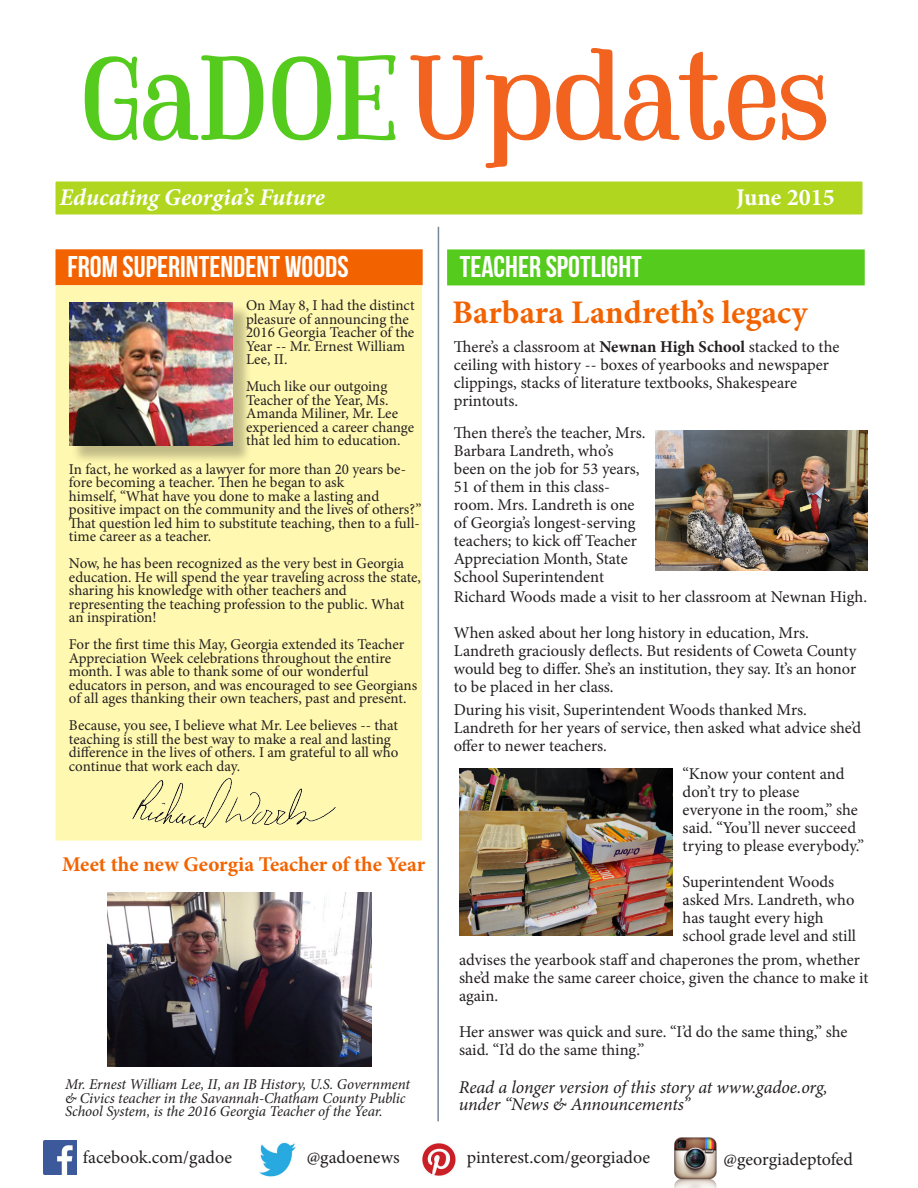
<style>
.page{position:relative;width:918px;height:1188px;background:#fff}
.page>*{position:absolute;margin:0;border:0;box-sizing:border-box;transform-origin:0 0}
.t1{font:120px "Mount PERSONALUSEONLY";color:#f26320}
.t2{font:700 33px "Minion Pro";color:#f26300}
.t3{font:30px "Bebas Neue";color:#fff}
.t4{font:italic 700 24px "Minion Pro";letter-spacing:-.005em;color:#fff}
.t5{font:700 24px "Minion Pro";color:#fff}
.t6{font:700 21px "Minion Pro";color:#f26300}
.t7{font:italic 18px/16.5px "Minion Pro";letter-spacing:-.005em;color:#231f20}
.t8{font:18px "Minion Pro";color:#231f20}
.t9{font:16.5px/18px "Minion Pro";letter-spacing:-.005em;color:#231f20}
.t10{font:15px/13.5px "Minion Pro";letter-spacing:-.005em;color:#231f20}
.t11{font:italic 15px/13.5px "Minion Pro";letter-spacing:-.005em;color:#231f20}
.s1{color:#55cb1e}
.s2{font-weight:700}
</style>
<div class="page">
<div style="left:54px;top:180px;width:810px;height:36px;background:#b1d620;border:2px solid #fff"></div>
<hr style="left:437px;top:227px;width:2px;height:894px;background:#789">
<div style="left:56px;top:249px;width:367px;height:36px;background:#f26300;border:2px solid #f26300"></div>
<div style="left:56px;top:286px;width:365px;height:554px;background:#fff8b0"></div>
<div style="left:71px;top:305px;width:181px;height:159px;background:#231f20;opacity:.29"></div>
<img style="left:69px;top:302px;width:164px;height:143px">
<div style="left:56px;top:285px;width:366px;height:556px;border:2px solid #fff8b0"></div>
<div style="left:447px;top:249px;width:418px;height:36px;background:#55cb1e;border:2px solid #55cb1e"></div>
<img style="left:123px;top:778px;width:220px;height:63px">
<img style="left:43px;top:1140px;width:33px;height:34px">
<img style="left:259px;top:1142px;width:37px;height:35px">
<img style="left:422px;top:1143px;width:34px;height:33px">
<img style="left:674px;top:1137px;width:43px;height:51px">
<img style="left:108px;top:893px;width:264px;height:173px">
<img style="left:656px;top:430px;width:212px;height:140px">
<img style="left:459px;top:769px;width:213px;height:167px">
<p class="t1" style="left:85px;top:26px;width:750px"><span class="s1">GaDOE</span>Updates</p>
<p class="t4" style="left:59px;top:180px;width:267px">Educating Georgia’s Future</p>
<p class="t5" style="left:736px;top:180px;width:100px">June 2015</p>
<p class="t3" style="left:68px;top:250px;width:283px">FROM SUPERINTENDENT WOODS</p>
<p class="t10" style="left:246px;top:299px;width:170px">On May 8, I had the distinct pleasure of announcing the<br>2016 Georgia Teacher of the<br>Year -- Mr. Ernest William<br>Lee, II.</p>
<p class="t10" style="left:246px;top:380px;width:170px">Much like our outgoing<br>Teacher of the Year, Ms.<br>Amanda Miliner, Mr. Lee experienced a career change that led him to education.</p>
<p class="t10" style="left:69px;top:462px;width:339px">In fact, he worked as a lawyer for more than 20 years be&shy;fore becoming a teacher. Then he began to ask</p>
<p class="t10" style="left:69px;top:489px;width:312px">himself, “What have you done to make a lasting and</p>
<p class="t10" style="left:69px;top:503px;width:354px;text-align:justify">positive impact on the community and the lives of others?” That question led him to substitute teaching, then to a full&shy;time career as a teacher.</p>
<p class="t10" style="left:69px;top:557px;width:353px">Now, he has been recognized as the very best in Georgia education. He will spend the year traveling across the state, sharing his knowledge with other teachers and</p>
<p class="t10" style="left:69px;top:597px;width:337px">representing the teaching profession to the public. What</p>
<p class="t10" style="left:69px;top:611px;width:89px">an inspiration!</p>
<p class="t10" style="left:69px;top:638px;width:337px">For the first time this May, Georgia extended its Teacher<br>Appreciation Week celebrations throughout the entire month. I was able to thank some of our wonderful</p>
<p class="t10" style="left:69px;top:678px;width:350px">educators in person, and was encouraged to see Georgians of all ages thanking their own teachers, past and present.</p>
<p class="t10" style="left:69px;top:719px;width:331px">Because, you see, I believe what Mr. Lee believes -- that teaching is still the best way to make a real and lasting difference in the lives of others. I am grateful to all who continue that work each day.</p>
<p class="t6" style="left:62px;top:849px;width:365px">Meet the new Georgia Teacher of the Year</p>
<p class="t11" style="left:65px;top:1078px;width:346px">Mr. Ernest William Lee, II, an IB History, U.S. Government &amp; Civics teacher in the Savannah-Chatham County Public<br>School System, is the 2016 Georgia Teacher of the Year.</p>
<p class="t3" style="left:460px;top:251px;width:184px">TEACHER SPOTLIGHT</p>
<p class="t2" style="left:452px;top:290px;width:357px">Barbara Landreth’s legacy</p>
<p class="t9" style="left:454px;top:338px;width:387px">There’s a classroom at <span class="s2">Newnan High School</span> stacked to the ceiling with history -- boxes of yearbooks and newspaper clippings, stacks of literature textbooks, Shakespeare</p>
<p class="t9" style="left:454px;top:392px;width:66px">printouts.</p>
<p class="t9" style="left:454px;top:424px;width:193px">Then there’s the teacher, Mrs.<br>Barbara Landreth, who’s been on the job for 53 years,<br>51 of them in this class&shy;room. Mrs. Landreth is one of Georgia’s longest-serving teachers; to kick off Teacher</p>
<p class="t9" style="left:454px;top:550px;width:175px">Appreciation Month, State<br>School Superintendent</p>
<p class="t9" style="left:454px;top:588px;width:415px">Richard Woods made a visit to her classroom at Newnan High.</p>
<p class="t9" style="left:454px;top:624px;width:404px">When asked about her long history in education, Mrs.<br>Landreth graciously deflects. But residents of Coweta County would beg to differ. She’s an institution, they say. It’s an honor to be placed in her class.</p>
<p class="t9" style="left:454px;top:701px;width:409px">During his visit, Superintendent Woods thanked Mrs.<br>Landreth for her years of service, then asked what advice she’d offer to newer teachers.</p>
<p class="t9" style="left:683px;top:765px;width:163px">“Know your content and don’t try to please</p>
<p class="t9" style="left:683px;top:801px;width:183px">everyone in the room,” she said. “You’ll never succeed trying to please everybody.”</p>
<p class="t9" style="left:683px;top:873px;width:175px">Superintendent Woods asked Mrs. Landreth, who has taught every high school grade level and still</p>
<p class="t9" style="left:459px;top:951px;width:411px">advises the yearbook staff and chaperones the prom, whether she’d make the same career choice, given the chance to make it again.</p>
<p class="t9" style="left:459px;top:1023px;width:390px">Her answer was quick and sure. “I’d do the same thing,” she said. “I’d do the same thing.”</p>
<p class="t7" style="left:459px;top:1079px;width:371px">Read a longer version of this story at www.gadoe.org, under “News &amp; Announcements”</p>
<p class="t8" style="left:83px;top:1145px;width:151px">facebook.com/gadoe</p>
<p class="t8" style="left:307px;top:1145px;width:94px">@gadoenews</p>
<p class="t8" style="left:467px;top:1145px;width:185px">pinterest.com/georgiadoe</p>
<p class="t8" style="left:724px;top:1147px;width:131px">@georgiadeptofed</p>
</div>
